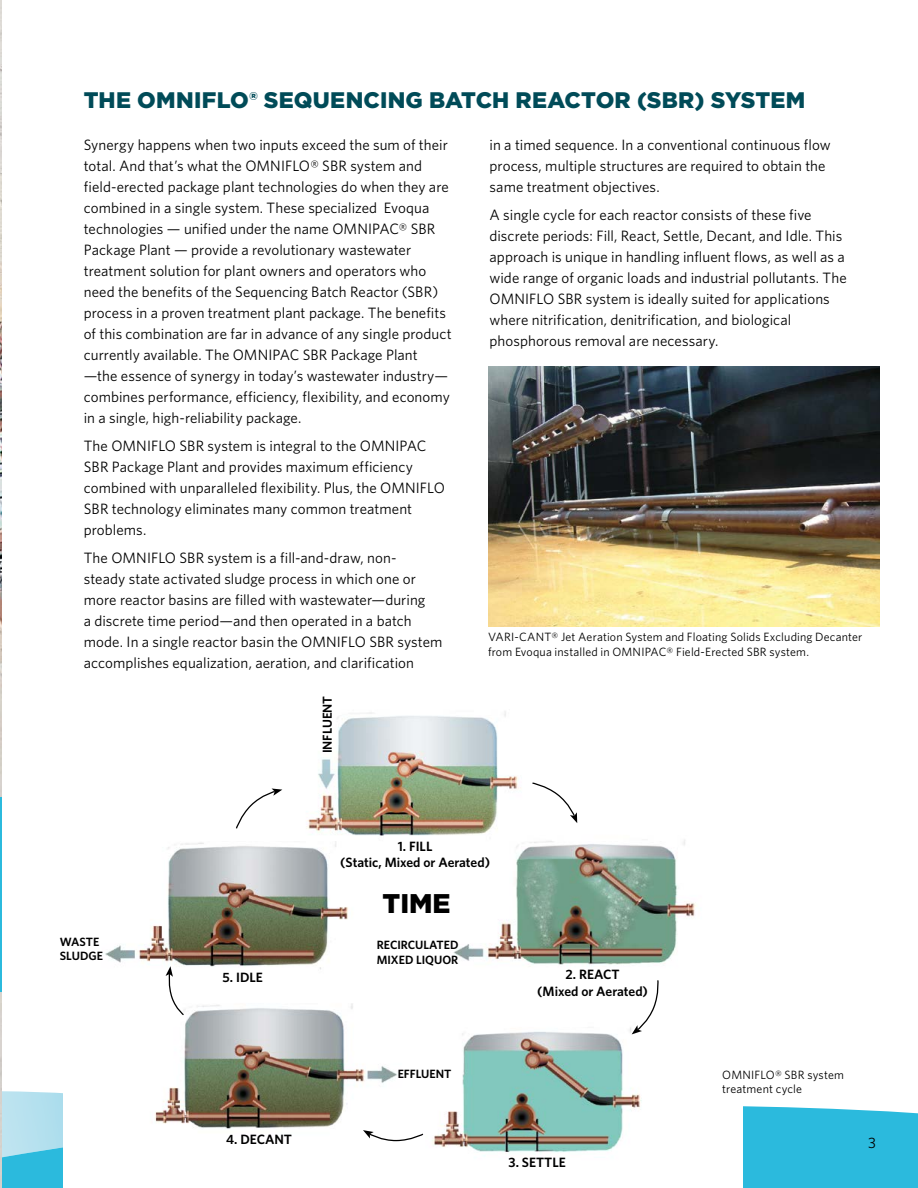
<style>
.page{position:relative;width:918px;height:1188px;background:#fff}
.page>*{position:absolute;margin:0;border:0;box-sizing:border-box;transform-origin:0 0}
.t1{font:900 27px "Gotham";color:#000}
.t2{font:900 22.5px "Gotham";letter-spacing:.01em;color:#004b58}
.t3{font:15px/21px "Whitney";letter-spacing:.005em;color:#000}
.t4{font:600 13.5px/16.2px "Whitney";color:#000;text-align:center}
.t5{font:600 12.9px "Whitney";color:#000}
.t6{font:12px/14.4px "Whitney";letter-spacing:.015em;color:#000}
.t7{font:600 12px/14.4px "Whitney";color:#000}
</style>
<div class="page">
<svg style="left:1px;top:1076px;width:917px;height:112px;fill:#2bbadd"></svg>
<div style="left:63px;top:751px;width:680px;height:437px;background:#fff"></div>
<img style="left:0;top:0;width:1px;height:1188px">
<hr style="left:0;top:798px;width:1px;height:194px;background:#2bbadd">
<img style="left:488px;top:366px;width:391px;height:260px">
<img style="left:105px;top:711px;width:591px;height:445px">
<svg style="left:531px;top:782px;width:46px;height:41px"></svg>
<svg style="left:632px;top:979px;width:27px;height:55px"></svg>
<svg style="left:166px;top:966px;width:19px;height:50px"></svg>
<svg style="left:363px;top:1130px;width:61px;height:12px"></svg>
<svg style="left:235px;top:789px;width:47px;height:41px"></svg>
<h2 class="t2" style="left:84px;top:85px;width:88px">THE OMNI</h2>
<h2 class="t2" style="left:202px;top:85px;width:605px">FLO® SEQUENCING BATCH REACTOR (SBR) SYSTEM</h2>
<p class="t3" style="left:84px;top:134px;width:369px">Synergy happens when two inputs exceed the sum of their total. And that’s what the OMNIFLO® SBR system and field-erected package plant technologies do when they are combined in a single system. These specialized Evoqua technologies — unified under the name OMNIPAC® SBR Package Plant — provide a revolutionary wastewater treatment solution for plant owners and operators who need the benefits of the Sequencing Batch Reactor (SBR) process in a proven treatment plant package. The benefits of this combination are far in advance of any single product currently available. The OMNIPAC SBR Package Plant —the essence of synergy in today’s wastewater industry— combines performance, efficiency, flexibility, and economy in a single, high-reliability package.</p>
<p class="t3" style="left:84px;top:435px;width:363px">The OMNIFLO SBR system is integral to the OMNIPAC SBR Package Plant and provides maximum efficiency combined with unparalleled flexibility. Plus, the OMNIFLO SBR technology eliminates many common treatment problems.</p>
<p class="t3" style="left:84px;top:546px;width:360px">The OMNIFLO SBR system is a fill-and-draw, non-<br>steady state activated sludge process in which one or more reactor basins are filled with wastewater—during<br>a discrete time period—and then operated in a batch mode. In a single reactor basin the OMNIFLO SBR system accomplishes equalization, aeration, and clarification</p>
<p class="t3" style="left:490px;top:134px;width:343px">in a timed sequence. In a conventional continuous flow process, multiple structures are required to obtain the same treatment objectives.</p>
<p class="t3" style="left:490px;top:204px;width:359px">A single cycle for each reactor consists of these five discrete periods: Fill, React, Settle, Decant, and Idle. This approach is unique in handling influent flows, as well as a wide range of organic loads and industrial pollutants. The OMNIFLO SBR system is ideally suited for applications where nitrification, denitrification, and biological phosphorous removal are necessary.</p>
<p class="t6" style="left:488px;top:630px;width:376px">VARI-CANT® Jet Aeration System and Floating Solids Excluding Decanter from Evoqua installed in OMNIPAC® Field-Erected SBR system.</p>
<p class="t7" style="left:60px;top:934px;width:45px">WASTE<br>SLUDGE</p>
<p class="t5" style="left:319px;top:753px;width:59px;rotate:-90deg">INFLUENT</p>
<p class="t4" style="left:223px;top:969px;width:42px">5. IDLE</p>
<p class="t4" style="left:226px;top:1130px;width:67px">4. DECANT</p>
<p class="t4" style="left:340px;top:837px;width:151px">1. FILL<br>(Static, Mixed or Aerated)</p>
<h1 class="t1" style="left:383px;top:885px;width:18px">TIME</h1>
<p class="t7" style="left:377px;top:938px;width:83px">RECIRCULATED<br>MIXED LIQUOR</p>
<p class="t7" style="left:398px;top:1066px;width:55px">EFFLUENT</p>
<p class="t4" style="left:537px;top:966px;width:112px">2. REACT<br>(Mixed or Aerated)</p>
<p class="t4" style="left:509px;top:1154px;width:59px">3. SETTLE</p>
<p class="t6" style="left:722px;top:1067px;width:123px">OMNIFLO® SBR system treatment cycle</p>
<p class="t3" style="left:868px;top:1132px;width:9px">3</p>
</div>
